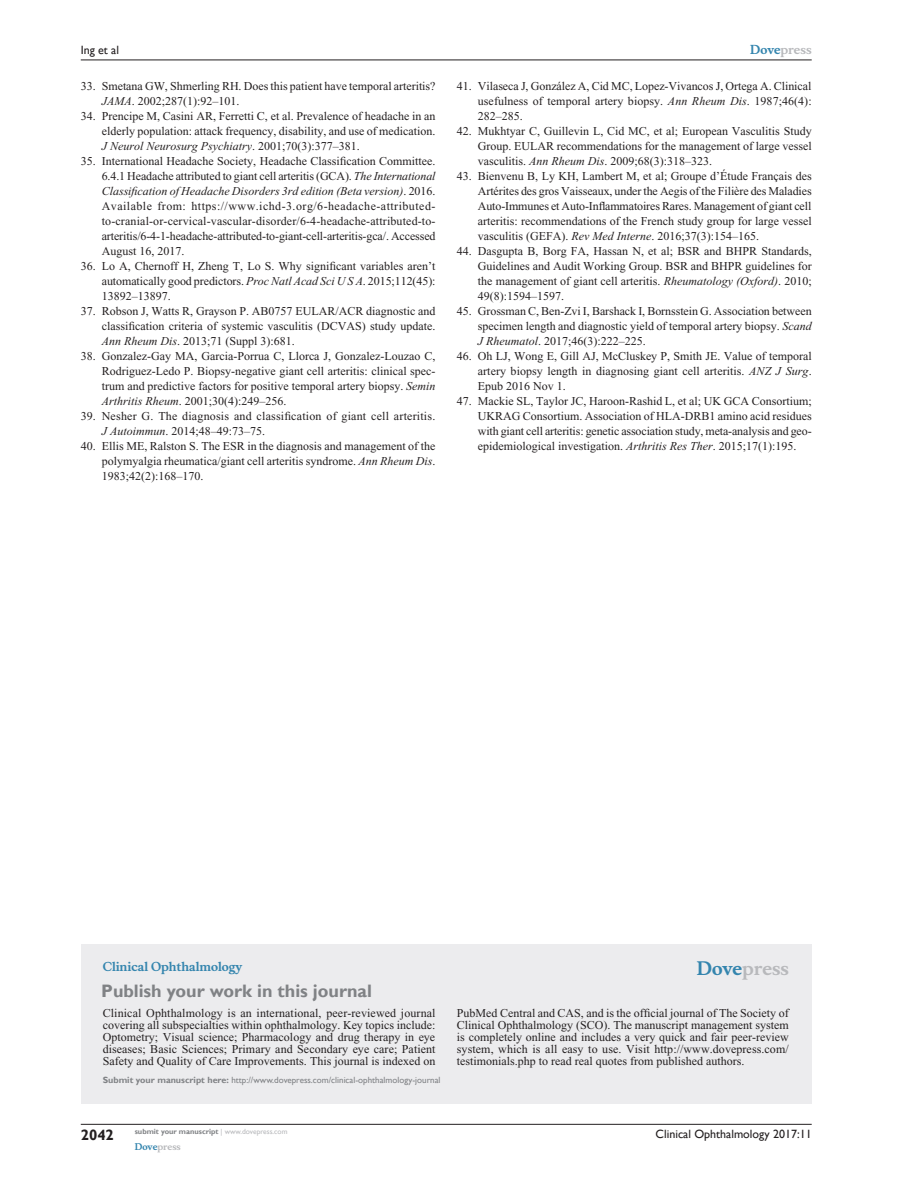
<style>
.page{position:relative;width:918px;height:1188px;background:#fff}
.page>*{position:absolute;margin:0;border:0;box-sizing:border-box;transform-origin:0 0}
.t1{font:700 18px "Gill Sans";color:#808285}
.t2{font:700 18px "Musee";color:#b8b9bc}
.t3{font:700 15px "Gill Sans";color:#231f20}
.t4{font:12px/15px "Times New Roman";color:#231f20;text-align:justify}
.t5{font:12px "Gill Sans";color:#231f20}
.t6{font:700 12px "Musee";color:#3485ae}
.t7{font:700 12px "Musee";color:#b8b9bc}
.t8{font:9px "Gill Sans";color:#808285}
.t9{font:700 9px "Musee";color:#b8b9bc}
.t10{font:700 7.5px "Gill Sans";color:#808285}
.s1{font-style:italic}
.s2{color:#3485ae}
.s3{font-weight:700}
.s4{font-weight:400;color:#b8b9bc}
</style>
<div class="page">
<div style="left:81px;top:944px;width:731px;height:159px;background:#ececee"></div>
<hr style="left:81px;top:1124px;width:731px;height:1px;background:#231f20">
<hr style="left:81px;top:60px;width:731px;height:1px;background:#231f20">
<p class="t5" style="left:81px;top:43px;width:40px">Ing et al</p>
<p class="t4" style="left:102px;top:79px;width:335px;text-indent:-21px">33. Smetana GW, Shmerling RH. Does this patient have temporal arteritis?<br><span class="s1">JAMA</span>. 2002;287(1):92–101.</p>
<p class="t4" style="left:102px;top:109px;width:335px;text-indent:-21px">34. Prencipe M, Casini AR, Ferretti C, et al. Prevalence of headache in an elderly population: attack frequency, disability, and use of medication.<br><span class="s1">J Neurol Neurosurg Psychiatry</span>. 2001;70(3):377–381.</p>
<p class="t4" style="left:102px;top:154px;width:335px;text-indent:-21px">35. International Headache Society, Headache Classification Committee.<br>6.4.1 Headache attributed to giant cell arteritis (GCA). <span class="s1">The International Classification of Headache Disorders 3rd edition (Beta version)</span>. 2016.<br>Available from: https://www.ichd-3.org/6-headache-attributed&shy;to-cranial-or-cervical-vascular-disorder/6-4-headache-attributed-to&shy;arteritis/6-4-1-headache-attributed-to-giant-cell-arteritis-gca/. Accessed August 16, 2017.</p>
<p class="t4" style="left:102px;top:259px;width:335px;text-indent:-21px">36. Lo A, Chernoff H, Zheng T, Lo S. Why significant variables aren’t automatically good predictors. <span class="s1">Proc Natl Acad Sci U S A</span>. 2015;112(45):<br>13892–13897.</p>
<p class="t4" style="left:102px;top:304px;width:335px;text-indent:-21px">37. Robson J, Watts R, Grayson P. AB0757 EULAR/ACR diagnostic and classification criteria of systemic vasculitis (DCVAS) study update.<br><span class="s1">Ann Rheum Dis</span>. 2013;71 (Suppl 3):681.</p>
<p class="t4" style="left:102px;top:349px;width:335px;text-indent:-21px">38. Gonzalez-Gay MA, Garcia-Porrua C, Llorca J, Gonzalez-Louzao C, Rodriguez-Ledo P. Biopsy-negative giant cell arteritis: clinical spec&shy;trum and predictive factors for positive temporal artery biopsy. <span class="s1">Semin Arthritis Rheum</span>. 2001;30(4):249–256.</p>
<p class="t4" style="left:102px;top:409px;width:335px;text-indent:-21px">39. Nesher G. The diagnosis and classification of giant cell arteritis.<br><span class="s1">J Autoimmun</span>. 2014;48–49:73–75.</p>
<p class="t4" style="left:102px;top:439px;width:335px;text-indent:-21px">40. Ellis ME, Ralston S. The ESR in the diagnosis and management of the polymyalgia rheumatica/giant cell arteritis syndrome. <span class="s1">Ann Rheum Dis</span>.<br>1983;42(2):168–170.</p>
<p class="t7" style="left:750px;top:43px;width:63px"><span class="s2">Dove</span>press</p>
<p class="t4" style="left:478px;top:79px;width:335px;text-indent:-21px">41. Vilaseca J, González A, Cid MC, Lopez-Vivancos J, Ortega A. Clinical usefulness of temporal artery biopsy. <span class="s1">Ann Rheum Dis</span>. 1987;46(4):<br>282–285.</p>
<p class="t4" style="left:478px;top:124px;width:335px;text-indent:-21px">42. Mukhtyar C, Guillevin L, Cid MC, et al; European Vasculitis Study Group. EULAR recommendations for the management of large vessel vasculitis. <span class="s1">Ann Rheum Dis</span>. 2009;68(3):318–323.</p>
<p class="t4" style="left:478px;top:169px;width:335px;text-indent:-21px">43. Bienvenu B, Ly KH, Lambert M, et al; Groupe d’Étude Français des Artérites des gros Vaisseaux, under the Aegis of the Filière des Maladies Auto-Immunes et Auto-Inflammatoires Rares. Management of giant cell arteritis: recommendations of the French study group for large vessel vasculitis (GEFA). <span class="s1">Rev Med Interne</span>. 2016;37(3):154–165.</p>
<p class="t4" style="left:478px;top:244px;width:335px;text-indent:-21px">44. Dasgupta B, Borg FA, Hassan N, et al; BSR and BHPR Standards, Guidelines and Audit Working Group. BSR and BHPR guidelines for the management of giant cell arteritis. <span class="s1">Rheumatology (Oxford)</span>. 2010; 49(8):1594–1597.</p>
<p class="t4" style="left:478px;top:304px;width:335px;text-indent:-21px">45. Grossman C, Ben-Zvi I, Barshack I, Bornsstein G. Association between specimen length and diagnostic yield of temporal artery biopsy. <span class="s1">Scand J Rheumatol</span>. 2017;46(3):222–225.</p>
<p class="t4" style="left:478px;top:349px;width:335px;text-indent:-21px">46. Oh LJ, Wong E, Gill AJ, McCluskey P, Smith JE. Value of temporal artery biopsy length in diagnosing giant cell arteritis. <span class="s1">ANZ J Surg</span>.<br>Epub 2016 Nov 1.</p>
<p class="t4" style="left:478px;top:394px;width:335px;text-indent:-21px">47. Mackie SL, Taylor JC, Haroon-Rashid L, et al; UK GCA Consortium; UKRAG Consortium. Association of HLA-DRB1 amino acid residues with giant cell arteritis: genetic association study, meta-analysis and geo&shy;epidemiological investigation. <span class="s1">Arthritis Res Ther</span>. 2015;17(1):195.</p>
<p class="t6" style="left:103px;top:959px;width:141px">Clinical Ophthalmology</p>
<h1 class="t1" style="left:101px;top:980px;width:272px">Publish your work in this journal</h1>
<h1 class="t2" style="left:697px;top:958px;width:94px"><span class="s2">Dove</span>press</h1>
<p class="t4" style="left:103px;top:1007px;width:334px;line-height:12px">Clinical Ophthalmology is an international, peer-reviewed journal covering all subspecialties within ophthalmology. Key topics include:<br>Optometry; Visual science; Pharmacology and drug therapy in eye diseases; Basic Sciences; Primary and Secondary eye care; Patient Safety and Quality of Care Improvements. This journal is indexed on</p>
<p class="t4" style="left:457px;top:1007px;width:333px;line-height:12px">PubMed Central and CAS, and is the official journal of The Society of Clinical Ophthalmology (SCO). The manuscript management system is completely online and includes a very quick and fair peer-review system, which is all easy to use. Visit http://www.dovepress.com/ testimonials.php to read real quotes from published authors.</p>
<p class="t8" style="left:103px;top:1075px;width:339px"><span class="s3">Submit your manuscript here:</span> http://www.dovepress.com/clinical-ophthalmology-journal</p>
<p class="t3" style="left:81px;top:1126px;width:35px">2042</p>
<p class="t10" style="left:135px;top:1127px;width:154px">submit your manuscript <span class="s4">| www.dovepress.com</span></p>
<p class="t9" style="left:135px;top:1141px;width:48px"><span class="s2">Dove</span>press</p>
<p class="t5" style="left:656px;top:1127px;width:158px">Clinical Ophthalmology 2017:11</p>
</div>
